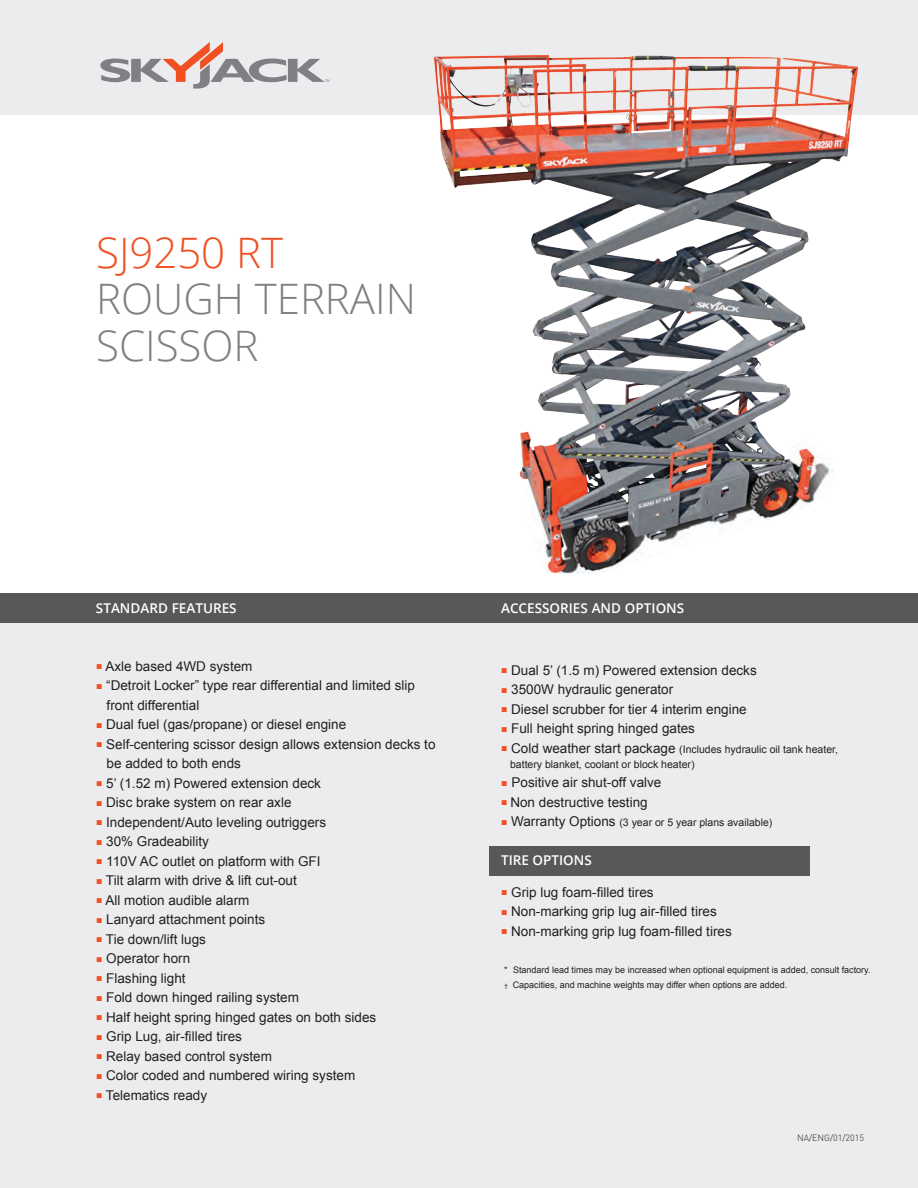
<style>
.page{position:relative;width:918px;height:1188px;background:#fff}
.page>*{position:absolute;margin:0;border:0;box-sizing:border-box;transform-origin:0 0}
.t1{font:300 42px/46.5px "Open Sans";color:#7e8083}
.t2{font:300 42px "Open Sans";color:#f05022}
.t3{font:13.5px/19.5px "Arial";color:#231f20}
.t4{font:600 13.5px "Open Sans";color:#fff}
.t5{font:10.5px/15px "Arial";color:#231f20}
.t6{font:9px/15px "Arial";color:#231f20}
.t7{font:300 9px "DIN";color:#231f20}
.s1{font-size:10.5px;color:#f05022}
.s2{color:#f05022}
.s3{font-size:13.5px}
.s4{font-size:6px}
</style>
<div class="page">
<div style="left:0;top:611px;width:918px;height:577px;background:#ececee"></div>
<div style="left:0;top:0;width:918px;height:114px;background:#ececee"></div>
<svg style="left:100px;top:42px;width:230px;height:47px"></svg>
<img style="left:434px;top:55px;width:424px;height:519px">
<div style="left:0;top:594px;width:918px;height:29px;background:#57585a"></div>
<div style="left:490px;top:846px;width:320px;height:29px;background:#57585a"></div>
<h1 class="t2" style="left:96px;top:224px;width:189px">SJ9250 RT</h1>
<h1 class="t1" style="left:96px;top:274px;width:321px">ROUGH TERRAIN<br>SCISSOR</h1>
<p class="t4" style="left:96px;top:599px;width:142px">STANDARD FEATURES</p>
<p class="t4" style="left:501px;top:599px;width:185px">ACCESSORIES AND OPTIONS</p>
<p class="t3" style="left:96px;top:656px;width:158px"><span class="s1">■</span> Axle based 4WD system</p>
<p class="t3" style="left:107px;top:676px;width:310px;text-indent:-10px"><span class="s1">■</span> “Detroit Locker” type rear differential and limited slip front differential</p>
<p class="t3" style="left:96px;top:715px;width:252px"><span class="s1">■</span> Dual fuel (gas/propane) or diesel engine</p>
<p class="t3" style="left:107px;top:734px;width:330px;text-indent:-10px"><span class="s1">■</span> Self-centering scissor design allows extension decks to be added to both ends</p>
<p class="t3" style="left:96px;top:773px;width:226px"><span class="s1">■</span> 5’ (1.52 m) Powered extension deck</p>
<p class="t3" style="left:96px;top:793px;width:197px"><span class="s1">■</span> Disc brake system on rear axle</p>
<p class="t3" style="left:96px;top:812px;width:231px"><span class="s1">■</span> Independent/Auto leveling outriggers</p>
<p class="t3" style="left:96px;top:832px;width:114px"><span class="s1">■</span> 30% Gradeability</p>
<p class="t3" style="left:96px;top:851px;width:226px"><span class="s1">■</span> 110V AC outlet on platform with GFI</p>
<p class="t3" style="left:96px;top:871px;width:202px"><span class="s1">■</span> Tilt alarm with drive &amp; lift cut-out</p>
<p class="t3" style="left:96px;top:890px;width:155px"><span class="s1">■</span> All motion audible alarm</p>
<p class="t3" style="left:96px;top:910px;width:171px"><span class="s1">■</span> Lanyard attachment points</p>
<p class="t3" style="left:96px;top:929px;width:111px"><span class="s1">■</span> Tie down/lift lugs</p>
<p class="t3" style="left:96px;top:949px;width:96px"><span class="s1">■</span> Operator horn</p>
<p class="t3" style="left:96px;top:968px;width:91px"><span class="s1">■</span> Flashing light</p>
<p class="t3" style="left:96px;top:988px;width:204px"><span class="s1">■</span> Fold down hinged railing system</p>
<p class="t3" style="left:96px;top:1007px;width:282px"><span class="s1">■</span> Half height spring hinged gates on both sides</p>
<p class="t3" style="left:96px;top:1027px;width:147px"><span class="s1">■</span> Grip Lug, air-filled tires</p>
<p class="t3" style="left:96px;top:1046px;width:177px"><span class="s1">■</span> Relay based control system</p>
<p class="t3" style="left:96px;top:1066px;width:261px"><span class="s1">■</span> Color coded and numbered wiring system</p>
<p class="t3" style="left:96px;top:1085px;width:113px"><span class="s1">■</span> Telematics ready</p>
<p class="t3" style="left:501px;top:661px;width:257px"><span class="s1">■</span> Dual 5’ (1.5 m) Powered extension decks</p>
<p class="t3" style="left:501px;top:680px;width:174px"><span class="s1">■</span> 3500W hydraulic generator</p>
<p class="t3" style="left:501px;top:700px;width:247px"><span class="s1">■</span> Diesel scrubber for tier 4 interim engine</p>
<p class="t3" style="left:501px;top:719px;width:195px"><span class="s1">■</span> Full height spring hinged gates</p>
<p class="t5" style="left:510px;top:742px;width:329px;text-indent:-9px"><span class="s2">■</span> <span class="s3">Cold weather start package</span> (Includes hydraulic oil tank heater, battery blanket, coolant or block heater)</p>
<p class="t3" style="left:501px;top:773px;width:162px"><span class="s1">■</span> Positive air shut-off valve</p>
<p class="t3" style="left:501px;top:793px;width:148px"><span class="s1">■</span> Non destructive testing</p>
<p class="t5" style="left:501px;top:815px;width:273px"><span class="s2">■</span> <span class="s3">Warranty Options</span> (3 year or 5 year plans available)</p>
<p class="t4" style="left:501px;top:851px;width:92px">TIRE OPTIONS</p>
<p class="t3" style="left:501px;top:883px;width:154px"><span class="s1">■</span> Grip lug foam-filled tires</p>
<p class="t3" style="left:501px;top:902px;width:217px"><span class="s1">■</span> Non-marking grip lug air-filled tires</p>
<p class="t3" style="left:501px;top:922px;width:232px"><span class="s1">■</span> Non-marking grip lug foam-filled tires</p>
<p class="t6" style="left:504px;top:963px;width:368px">* Standard lead times may be increased when optional equipment is added, consult factory. <span class="s4">†</span> Capacities, and machine weights may differ when options are added.</p>
<p class="t7" style="left:797px;top:1132px;width:68px">NA/ENG/01/2015</p>
</div>
